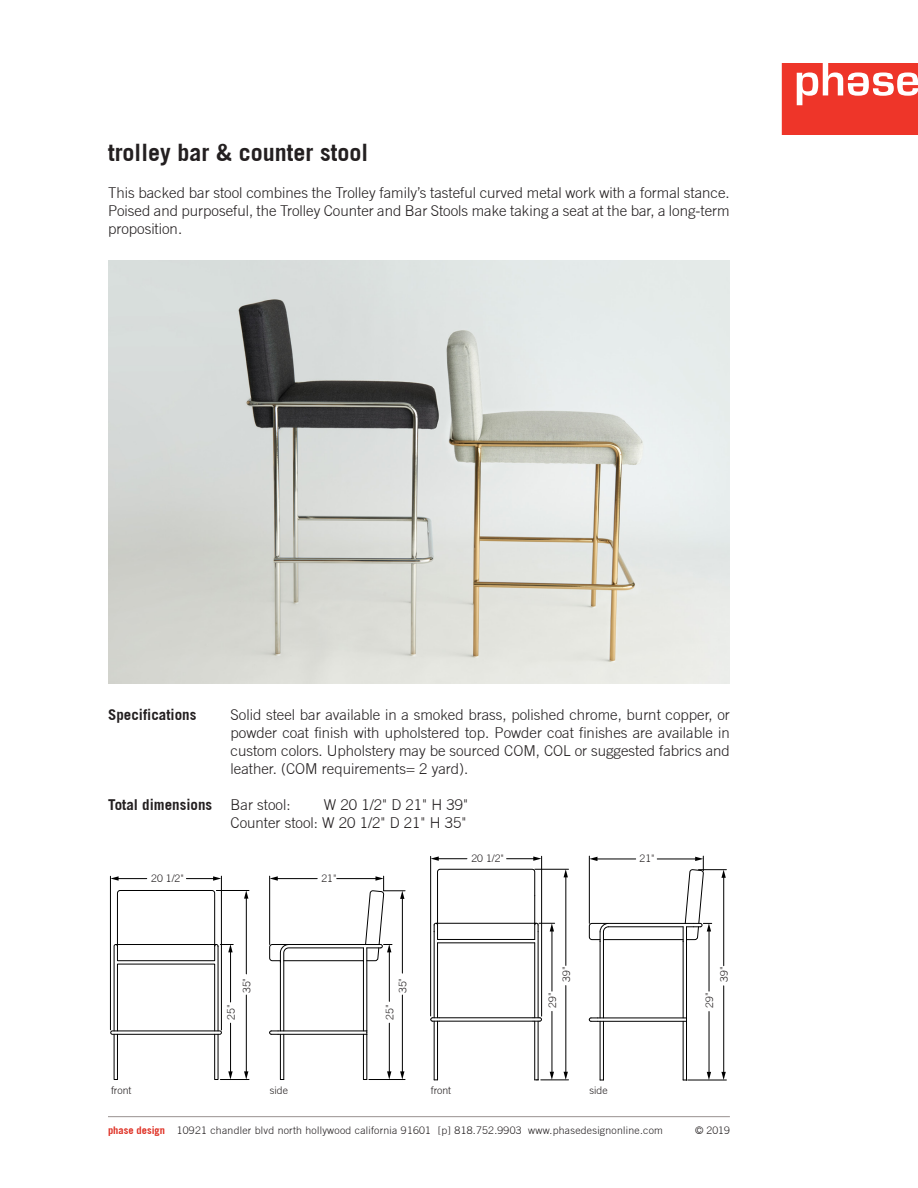
<style>
.page{position:relative;width:918px;height:1188px;background:#fff}
.page>*{position:absolute;margin:0;border:0;box-sizing:border-box;transform-origin:0 0}
.Headline{font:700 24px "Trade Gothic";color:#231f20}
.Paragraph{font:300 15px/18px "Trade Gothic";color:#231f20;text-align:justify}
.Paragraph-2{font:700 15px "Trade Gothic";color:#231f20}
.t1{font:300 10.5px "Trade Gothic";letter-spacing:.025em;color:#231f20}
.t2{font:700 10.5px "Trade Gothic";color:#df3125}
</style>
<div class="page">
<svg style="left:782px;top:63px;width:136px;height:72px"></svg>
<hr style="left:108px;top:1116px;width:622px;height:1px;background:#999190">
<hr style="left:110px;top:876px;width:1px;height:154px;background:#000">
<hr style="left:221px;top:876px;width:1px;height:154px;background:#000">
<hr style="left:117px;top:878px;width:30px;height:1px;background:#000">
<svg style="left:110px;top:876px;width:9px;height:5px"></svg>
<svg style="left:186px;top:876px;width:35px;height:5px"></svg>
<hr style="left:216px;top:890px;width:33px;height:1px;background:#000">
<hr style="left:246px;top:995px;width:1px;height:78px;background:#000">
<hr style="left:246px;top:897px;width:1px;height:77px;background:#000">
<svg style="left:244px;top:891px;width:4px;height:8px"></svg>
<hr style="left:369px;top:1079px;width:36px;height:1px;background:#000">
<hr style="left:402px;top:995px;width:1px;height:78px;background:#000">
<svg style="left:400px;top:1071px;width:4px;height:8px"></svg>
<hr style="left:230px;top:1023px;width:1px;height:50px;background:#000">
<svg style="left:220px;top:1071px;width:29px;height:9px"></svg>
<hr style="left:389px;top:1023px;width:1px;height:50px;background:#000">
<svg style="left:387px;top:1071px;width:4px;height:8px"></svg>
<hr style="left:280px;top:1034px;width:1px;height:46px;background:#000">
<div style="left:214px;top:1034px;width:4px;height:46px;border:1px solid #000"></div>
<div style="left:114px;top:1034px;width:4px;height:46px;border:1px solid #000"></div>
<div style="left:110px;top:1031px;width:112px;height:4px;border:1px solid #000;border-radius:2px"></div>
<svg style="left:113px;top:890px;width:120px;height:142px"></svg>
<hr style="left:366px;top:1034px;width:1px;height:46px;background:#000">
<hr style="left:283px;top:1034px;width:1px;height:46px;background:#000">
<hr style="left:363px;top:1034px;width:1px;height:46px;background:#000">
<svg style="left:269px;top:876px;width:136px;height:159px"></svg>
<hr style="left:688px;top:1080px;width:38px;height:1px;background:#000">
<hr style="left:723px;top:986px;width:1px;height:87px;background:#000">
<svg style="left:721px;top:1072px;width:5px;height:8px"></svg>
<hr style="left:723px;top:876px;width:1px;height:90px;background:#000">
<hr style="left:589px;top:856px;width:1px;height:67px;background:#000">
<hr style="left:596px;top:859px;width:40px;height:1px;background:#000">
<svg style="left:589px;top:857px;width:8px;height:4px"></svg>
<hr style="left:657px;top:859px;width:40px;height:1px;background:#000">
<hr style="left:535px;top:869px;width:34px;height:1px;background:#000">
<hr style="left:565px;top:986px;width:1px;height:87px;background:#000">
<hr style="left:565px;top:876px;width:1px;height:89px;background:#000">
<svg style="left:564px;top:869px;width:4px;height:8px"></svg>
<hr style="left:552px;top:1011px;width:1px;height:62px;background:#000">
<hr style="left:552px;top:930px;width:1px;height:61px;background:#000">
<hr style="left:709px;top:1012px;width:1px;height:61px;background:#000">
<svg style="left:707px;top:1072px;width:4px;height:8px"></svg>
<hr style="left:709px;top:930px;width:1px;height:61px;background:#000">
<hr style="left:683px;top:1021px;width:1px;height:59px;background:#000">
<hr style="left:686px;top:942px;width:1px;height:76px;background:#000">
<hr style="left:598px;top:1018px;width:89px;height:1px;background:#000">
<hr style="left:538px;top:932px;width:1px;height:86px;background:#000">
<hr style="left:609px;top:923px;width:85px;height:1px;background:#000">
<hr style="left:538px;top:1021px;width:1px;height:59px;background:#000">
<hr style="left:534px;top:1021px;width:1px;height:59px;background:#000">
<hr style="left:534px;top:943px;width:1px;height:75px;background:#000">
<hr style="left:600px;top:1021px;width:1px;height:59px;background:#000">
<hr style="left:600px;top:942px;width:1px;height:76px;background:#000">
<hr style="left:603px;top:1021px;width:1px;height:59px;background:#000">
<hr style="left:603px;top:932px;width:1px;height:86px;background:#000">
<svg style="left:589px;top:923px;width:20px;height:19px"></svg>
<hr style="left:609px;top:926px;width:74px;height:1px;background:#000">
<hr style="left:603px;top:939px;width:80px;height:1px;background:#000">
<hr style="left:438px;top:942px;width:97px;height:1px;background:#000">
<hr style="left:598px;top:1021px;width:89px;height:1px;background:#000">
<hr style="left:438px;top:939px;width:97px;height:1px;background:#000">
<hr style="left:437px;top:943px;width:1px;height:75px;background:#000">
<hr style="left:434px;top:1021px;width:1px;height:59px;background:#000">
<hr style="left:439px;top:1021px;width:94px;height:1px;background:#000">
<svg style="left:433px;top:869px;width:122px;height:70px"></svg>
<hr style="left:437px;top:1021px;width:1px;height:59px;background:#000">
<hr style="left:434px;top:932px;width:1px;height:86px;background:#000">
<svg style="left:533px;top:1017px;width:9px;height:5px"></svg>
<hr style="left:439px;top:1017px;width:94px;height:1px;background:#000">
<svg style="left:430px;top:1017px;width:9px;height:5px"></svg>
<svg style="left:535px;top:1072px;width:34px;height:8px"></svg>
<svg style="left:589px;top:1017px;width:9px;height:5px"></svg>
<hr style="left:683px;top:942px;width:1px;height:76px;background:#000">
<hr style="left:686px;top:1021px;width:1px;height:59px;background:#000">
<svg style="left:683px;top:856px;width:43px;height:86px"></svg>
<hr style="left:430px;top:856px;width:1px;height:160px;background:#000">
<hr style="left:541px;top:856px;width:1px;height:160px;background:#000">
<hr style="left:437px;top:858px;width:30px;height:1px;background:#000">
<svg style="left:431px;top:856px;width:8px;height:5px"></svg>
<svg style="left:507px;top:856px;width:34px;height:5px"></svg>
<img style="left:108px;top:261px;width:622px;height:423px">
<p class="Headline" style="left:108px;top:138px;width:262px">trolley bar &amp; counter stool</p>
<p class="Paragraph" style="left:108px;top:183px;width:623px">This backed bar stool combines the Trolley family’s tasteful curved metal work with a formal stance.<br>Poised and purposeful, the Trolley Counter and Bar Stools make taking a seat at the bar, a long-term proposition.</p>
<p class="Paragraph-2" style="left:108px;top:705px;width:90px">Specifications</p>
<p class="Paragraph" style="left:231px;top:706px;width:501px">Solid steel bar available in a smoked brass, polished chrome, burnt copper, or powder coat finish with upholstered top. Powder coat finishes are available in custom colors. Upholstery may be sourced COM, COL or suggested fabrics and leather. (COM requirements= 2 yard).</p>
<p class="Paragraph-2" style="left:108px;top:795px;width:106px">Total dimensions</p>
<p class="Paragraph" style="left:231px;top:795px;width:61px">Bar stool:</p>
<p class="Paragraph" style="left:324px;top:795px;width:146px">W 20 1/2" D 21" H 39"</p>
<p class="Paragraph" style="left:231px;top:813px;width:237px">Counter stool: W 20 1/2" D 21" H 35"</p>
<p class="t1" style="left:151px;top:872px;width:34px">20 1/2"</p>
<p class="t1" style="left:321px;top:872px;width:17px">21"</p>
<p class="t1" style="left:241px;top:993px;width:17px;rotate:-90deg">35"</p>
<p class="t1" style="left:397px;top:993px;width:17px;rotate:-90deg">35"</p>
<p class="t1" style="left:225px;top:1020px;width:17px;rotate:-90deg">25"</p>
<p class="t1" style="left:384px;top:1020px;width:17px;rotate:-90deg">25"</p>
<p class="t1" style="left:471px;top:852px;width:34px">20 1/2"</p>
<p class="t1" style="left:560px;top:982px;width:17px;rotate:-90deg">39"</p>
<p class="t1" style="left:640px;top:852px;width:17px">21"</p>
<p class="t1" style="left:718px;top:982px;width:17px;rotate:-90deg">39"</p>
<p class="t1" style="left:546px;top:1008px;width:17px;rotate:-90deg">29"</p>
<p class="t1" style="left:703px;top:1008px;width:17px;rotate:-90deg">29"</p>
<p class="t1" style="left:111px;top:1084px;width:22px">front</p>
<p class="t1" style="left:270px;top:1084px;width:20px">side</p>
<p class="t1" style="left:431px;top:1084px;width:22px">front</p>
<p class="t1" style="left:590px;top:1084px;width:20px">side</p>
<p class="t2" style="left:108px;top:1124px;width:59px">phase design</p>
<p class="t1" style="left:177px;top:1124px;width:488px">10921 chandler blvd north hollywood california 91601 [p] 818.752.9903 www.phasedesignonline.com</p>
<p class="t1" style="left:695px;top:1124px;width:36px">© 2019</p>
</div>
